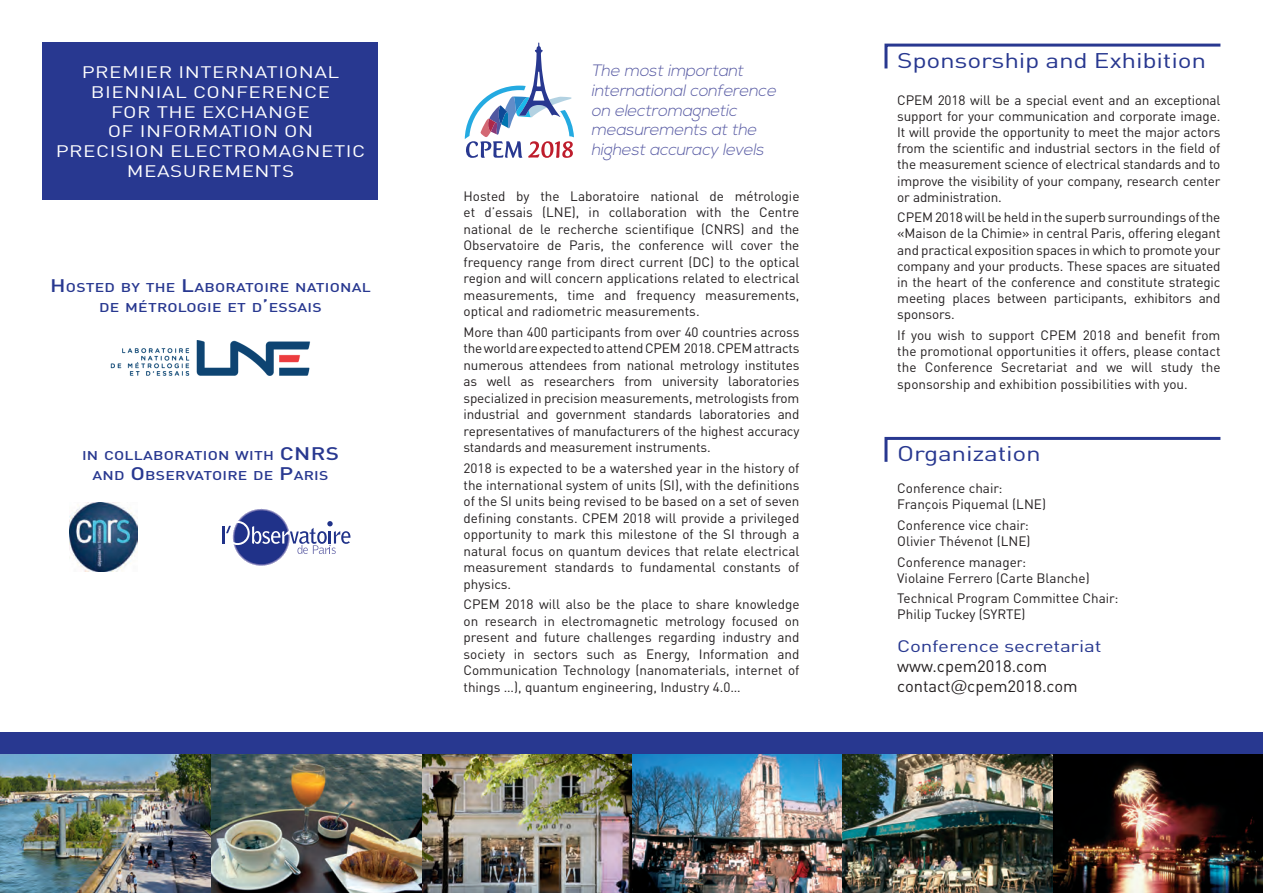
<style>
.page{position:relative;width:1263px;height:893px;background:#fff}
.page>*{position:absolute;margin:0;border:0;box-sizing:border-box;transform-origin:0 0}
.t1{font:21px "DINOT";letter-spacing:-.01em;color:#283890;scale:1.25 1}
.t2{font:16.5px/19.8px "DINOT";letter-spacing:.025em;color:#fff;text-align:center;scale:1.25 1}
.t3{font:italic 300 16.5px/19.8px "Nexa";color:#595ca4}
.t4{font:16.5px/19.8px "DINOT";color:#231f20}
.t5{font:16.5px "DINOT";letter-spacing:-.01em;color:#283890;scale:1.25 1}
.t6{font:13.5px/16.5px "DINOT";color:#231f20;text-align:justify}
.t7{font:500 12.6px/19.5px "DINOT";letter-spacing:.015em;color:#283890;text-align:center;scale:1.25 1}
.s1{font-size:18px}
.s2{font-family:"Futura BT"}
</style>
<div class="page">
<img style="left:842px;top:754px;width:421px;height:139px">
<img style="left:210px;top:754px;width:421px;height:139px">
<img style="left:631px;top:754px;width:211px;height:139px">
<img style="left:0;top:754px;width:210px;height:139px">
<div style="left:0;top:732px;width:1263px;height:22px;background:#283890"></div>
<svg style="left:884px;top:43px;width:337px;height:26px"></svg>
<svg style="left:884px;top:436px;width:337px;height:26px"></svg>
<svg style="left:465px;top:43px;width:109px;height:115px"></svg>
<img style="left:70px;top:502px;width:68px;height:69px">
<div style="left:43px;top:43px;width:335px;height:157px;background:#283890"></div>
<svg style="left:230px;top:506px;width:62px;height:62px"></svg>
<svg style="left:223px;top:521px;width:127px;height:33px"></svg>
<img style="left:110px;top:340px;width:201px;height:36px">
<p class="t2" style="left:56px;top:62px;width:249px">PREMIER INTERNATIONAL<br>BIENNIAL CONFERENCE<br>FOR THE EXCHANGE<br>OF INFORMATION ON<br>PRECISION ELECTROMAGNETIC<br>MEASUREMENTS</p>
<p class="t7" style="left:50px;top:278px;width:256px"><span class="s1">H</span>OSTED BY TH E <span class="s1">L</span>ABORATOIRE NATIONAL<br>DE MÉTROLOGIE ET D<span class="s1">’</span>ESSAIS</p>
<p class="t7" style="left:93px;top:446px;width:190px;text-align:left;text-indent:-11px">IN COLLABORATION WITH <span class="s1">CNRS<br></span>AND <span class="s1">O</span> BSERVATOIRE DE <span class="s1">P</span>ARIS</p>
<p class="t3" style="left:591px;top:61px;width:190px">The mostimportant internationalconference on electromagnetic measurements atthe highestaccuracy levels</p>
<p class="t6" style="left:463px;top:187px;width:337px">Hosted by the Laboratoire national de métrologie et d’essais (LNE), in collaboration with the Centre national de le recherche scientifique (CNRS) and the Observatoire de Paris, the conference will cover the frequency range from direct current (DC) to the optical region and will concern applications related to electrical measurements, time and frequency measurements, optical and radiometric measurements.</p>
<p class="t6" style="left:463px;top:324px;width:337px">More than 400 participants from over 40 countries across the world are expected to attend CPEM 2018. CPEM attracts numerous attendees from national metrology institutes as well as researchers from university laboratories specialized in precision measurements, metrologists from industrial and government standards laboratories and representatives of manufacturers of the highest accuracy standards and measurement instruments.</p>
<p class="t6" style="left:463px;top:460px;width:337px">2018 is expected to be a watershed year in the history of the international system of units (SI), with the definitions of the SI units being revised to be based on a set of seven defining constants. CPEM 2018 will provide a privileged opportunity to mark this milestone of the SI through a natural focus on quantum devices that relate electrical measurement standards to fundamental constants of physics.</p>
<p class="t6" style="left:463px;top:596px;width:337px">CPEM 2018 will also be the place to share knowledge on research in electromagnetic metrology focused on present and future challenges regarding industry and society in sectors such as Energy, Information and Communication Technology (nanomaterials, internet of things …), quantum engineering, Industry 4.0…</p>
<h1 class="t1" style="left:897px;top:47px;width:249px">Sponsorship and Exhibition</h1>
<p class="t6" style="left:897px;top:91px;width:325px">CPEM 2018 will be a special event and an exceptional support for your communication and corporate image.<br>It will provide the opportunity to meet the major actors from the scientific and industrial sectors in the field of the measurement science of electrical standards and to improve the visibility of your company, research center or administration.</p>
<p class="t6" style="left:897px;top:209px;width:325px">CPEM 2018 will be held in the superb surroundings of the «Maison de la Chimie» in central Paris, offering elegant and practical exposition spaces in which to promote your company and your products. These spaces are situated in the heart of the conference and constitute strategic meeting places between participants, exhibitors and sponsors.</p>
<p class="t6" style="left:897px;top:327px;width:325px">If you wish to support CPEM 2018 and benefit from the promotional opportunities it offers, please contact the Conference Secretariat and we will study the sponsorship and exhibition possibilities with you.</p>
<h1 class="t1" style="left:897px;top:440px;width:116px">Organization</h1>
<p class="t6" style="left:897px;top:480px;width:150px">Conference chair:<br>François Piquemal (LNE)</p>
<p class="t6" style="left:897px;top:517px;width:135px">Conference vice chair:<br>Olivier Thévenot (LNE)</p>
<p class="t6" style="left:897px;top:553px;width:194px">Conference manager:<br>Violaine Ferrero (Carte Blanche)</p>
<p class="t6" style="left:897px;top:590px;width:223px">Technical Program Committee Chair:<br>Philip Tuckey (SYRTE)</p>
<p class="t5" style="left:897px;top:636px;width:165px">Conference secretariat</p>
<p class="t4" style="left:897px;top:656px;width:182px">www.cpem2018.com contact<span class="s2">@</span>cpem2018.com</p>
</div>
